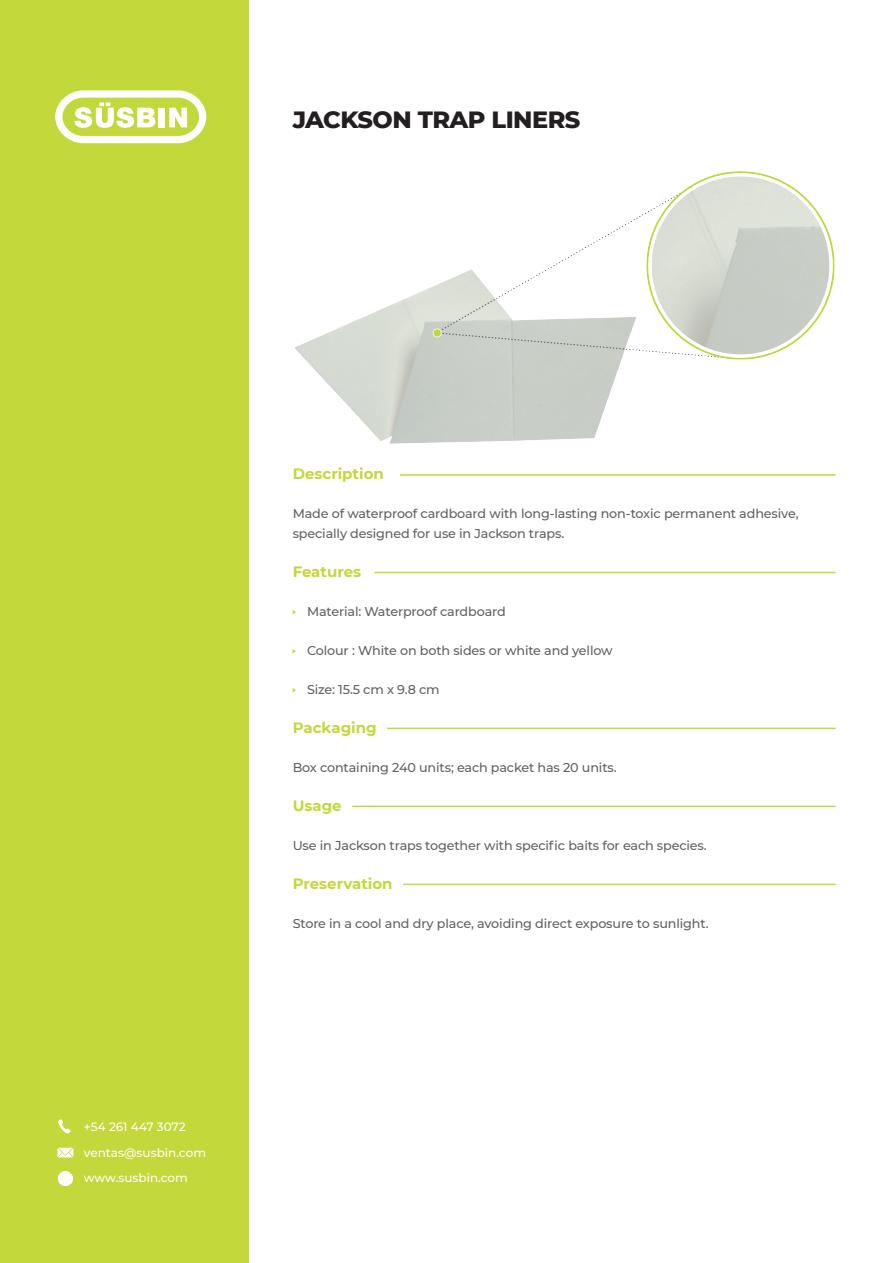
<style>
.page{position:relative;width:893px;height:1263px;background:#fff}
.page>*{position:absolute;margin:0;border:0;box-sizing:border-box;transform-origin:0 0}
.t1{font:800 24px "Montserrat";letter-spacing:-.02em;color:#231f20}
.t2{font:700 15px "Montserrat";color:#c3d83a}
.t3{font:500 12.75px/19.5px "Montserrat";letter-spacing:-.01em;color:#5f6263}
.t4{font:500 12px/26.2px "Montserrat";color:#fff}
</style>
<div class="page">
<div style="left:0;top:0;width:248px;height:1263px;background:#c3d83a"></div>
<svg style="left:55px;top:90px;width:151px;height:53px"></svg>
<svg style="left:58px;top:1119px;width:13px;height:14px"></svg>
<svg style="left:57px;top:1148px;width:16px;height:9px"></svg>
<svg style="left:58px;top:1171px;width:15px;height:14px"></svg>
<hr style="left:400px;top:474px;width:436px;height:2px;background:#c3d83a">
<hr style="left:375px;top:572px;width:461px;height:1px;background:#c3d83a">
<hr style="left:387px;top:728px;width:449px;height:1px;background:#c3d83a">
<hr style="left:352px;top:806px;width:484px;height:1px;background:#c3d83a">
<hr style="left:403px;top:884px;width:433px;height:1px;background:#c3d83a">
<img style="left:294px;top:171px;width:541px;height:273px">
<h1 class="t1" style="left:293px;top:102px;width:289px">JACKSON TRAP LINERS</h1>
<p class="t4" style="left:84px;top:1113px;width:124px">+54 261 447 3072 ventas@susbin.com</p>
<p class="t4" style="left:84px;top:1164px;width:105px">www.susbin.com</p>
<p class="t2" style="left:293px;top:463px;width:93px">Description</p>
<p class="t3" style="left:293px;top:504px;width:507px">Made of waterproof cardboard with long-lasting non-toxic permanent adhesive, specially designed for use in Jackson traps.</p>
<p class="t2" style="left:293px;top:561px;width:70px">Features</p>
<p class="t3" style="left:307px;top:601px;width:200px">Material: Waterproof cardboard</p>
<p class="t3" style="left:307px;top:640px;width:307px">Colour : White on both sides or white and yellow</p>
<p class="t3" style="left:307px;top:679px;width:134px">Size: 15.5 cm x 9.8 cm</p>
<p class="t2" style="left:293px;top:717px;width:85px">Packaging</p>
<p class="t3" style="left:293px;top:757px;width:325px">Box containing 240 units; each packet has 20 units.</p>
<p class="t2" style="left:293px;top:795px;width:51px">Usage</p>
<p class="t3" style="left:293px;top:835px;width:416px">Use in Jackson traps together with specific baits for each species.</p>
<p class="t2" style="left:293px;top:873px;width:101px">Preservation</p>
<p class="t3" style="left:293px;top:913px;width:417px">Store in a cool and dry place, avoiding direct exposure to sunlight.</p>
</div>
